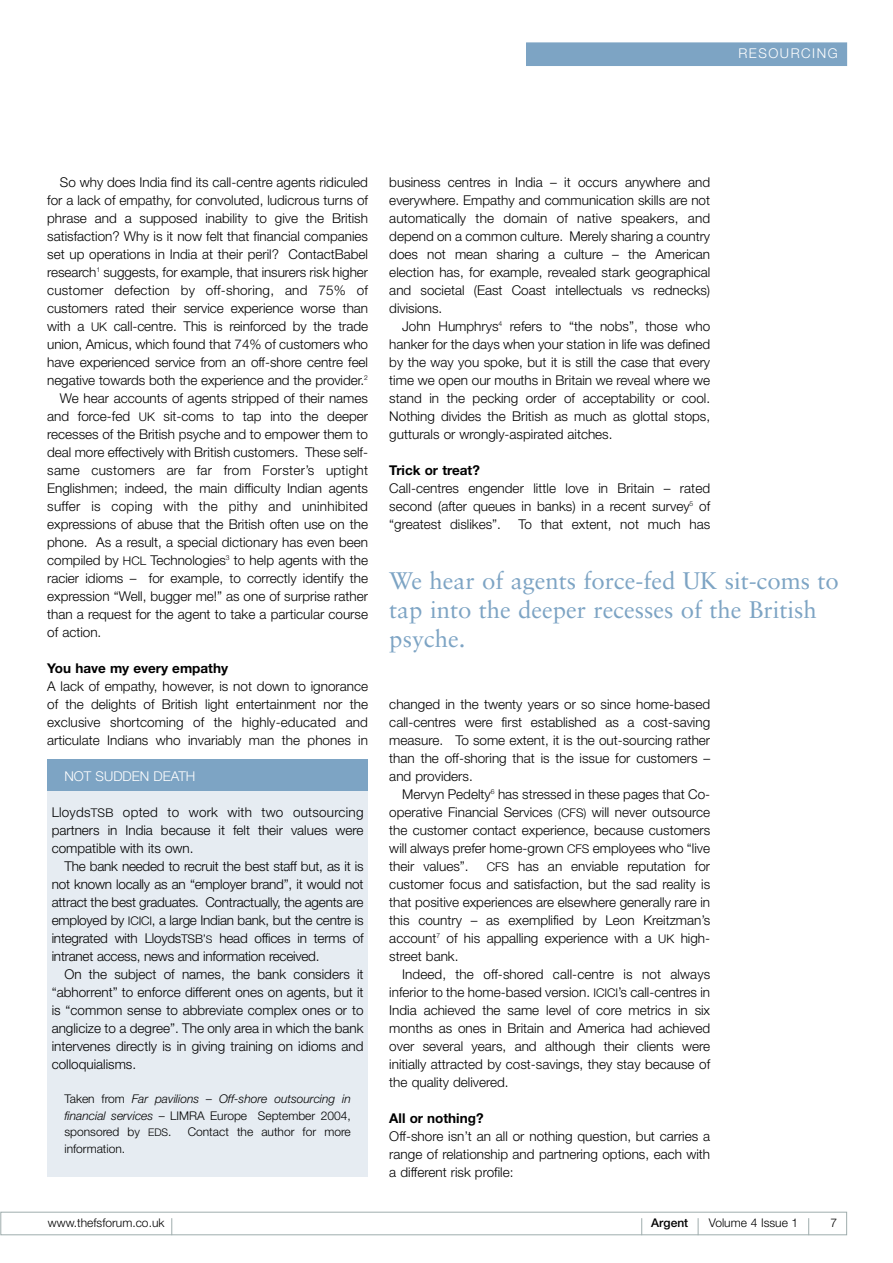
<style>
.page{position:relative;width:893px;height:1263px;background:#fff}
.page>*{position:absolute;margin:0;border:0;box-sizing:border-box;transform-origin:0 0}
.t1{font:24px/28.8px "Sabon";color:#7da4c4}
.t2{font:300 13.5px/18px "Helvetica Neue";color:#000;text-align:justify}
.t3{font:300 13.5px "Helvetica Neue";letter-spacing:.02em;color:#000}
.t4{font:700 13.5px "Helvetica Neue";color:#000}
.t5{font:300 13.5px "Helvetica Neue";color:#fff}
.t6{font:300 13.5px "Helvetica Neue";letter-spacing:.11em;color:#fff}
.t7{font:italic 300 12px/16.5px "Helvetica Neue";color:#000;text-align:justify}
.t8{font:300 12px "Helvetica Neue";color:#000}
.t9{font:500 12px "Helvetica Neue";color:#000}
.s1{font-size:12px}
.s2{font-size:10.5px}
.s3{font-style:normal}
.s4{font-style:normal;font-size:10.5px}
</style>
<div class="page">
<div style="left:526px;top:43px;width:320px;height:23px;background:#7da4c4"></div>
<div style="left:0;top:1212px;width:847px;height:23px;border:1px solid #9fadad"></div>
<svg style="left:171px;top:1218px;width:1px;height:17px"></svg>
<svg style="left:808px;top:1218px;width:1px;height:17px"></svg>
<svg style="left:697px;top:1218px;width:1px;height:17px"></svg>
<svg style="left:641px;top:1218px;width:1px;height:17px"></svg>
<div style="left:47px;top:760px;width:321px;height:417px;background:#e6ecf2"></div>
<div style="left:47px;top:760px;width:321px;height:31px;background:#7da4c4"></div>
<p class="t6" style="left:738px;top:48px;width:101px">RESOURCING</p>
<p class="t2" style="left:60px;top:174px;width:309px">So why does India find its call-centre agents ridiculed</p>
<p class="t2" style="left:47px;top:192px;width:322px">for a lack of empathy, for convoluted, ludicrous turns of</p>
<p class="t2" style="left:47px;top:210px;width:322px">phrase and a supposed inability to give the British</p>
<p class="t2" style="left:47px;top:228px;width:322px">satisfaction? Why is it now felt that financial companies</p>
<p class="t2" style="left:47px;top:246px;width:322px">set up operations in India at their peril? ContactBabel</p>
<p class="t2" style="left:47px;top:264px;width:322px">research<sup>1</sup> suggests, for example, that insurers risk higher</p>
<p class="t2" style="left:47px;top:282px;width:322px">customer defection by off-shoring, and 75% of</p>
<p class="t2" style="left:47px;top:300px;width:322px">customers rated their service experience worse than</p>
<p class="t2" style="left:47px;top:318px;width:322px">with a <span class="s1">UK</span> call-centre. This is reinforced by the trade</p>
<p class="t2" style="left:47px;top:336px;width:322px">union, Amicus, which found that 74% of customers who</p>
<p class="t2" style="left:47px;top:354px;width:322px">have experienced service from an off-shore centre feel</p>
<p class="t2" style="left:47px;top:372px;width:322px">negative towards both the experience and the provider.<sup>2</sup></p>
<p class="t2" style="left:60px;top:390px;width:309px">We hear accounts of agents stripped of their names</p>
<p class="t2" style="left:47px;top:408px;width:322px">and force-fed <span class="s1">UK</span> sit-coms to tap into the deeper</p>
<p class="t2" style="left:47px;top:426px;width:322px">recesses of the British psyche and to empower them to</p>
<p class="t2" style="left:47px;top:444px;width:322px">deal more effectively with British customers. These self-</p>
<p class="t3" style="left:47px;top:465px;width:322px">same customers are far from Forster’s uptight</p>
<p class="t2" style="left:47px;top:480px;width:322px">Englishmen; indeed, the main difficulty Indian agents</p>
<p class="t3" style="left:47px;top:501px;width:322px">suffer is coping with the pithy and uninhibited</p>
<p class="t2" style="left:47px;top:516px;width:322px">expressions of abuse that the British often use on the</p>
<p class="t2" style="left:47px;top:534px;width:322px">phone. As a result, a special dictionary has even been</p>
<p class="t2" style="left:47px;top:552px;width:322px">compiled by <span class="s1">HCL</span> Technologies<sup>3</sup> to help agents with the</p>
<p class="t2" style="left:47px;top:570px;width:322px">racier idioms – for example, to correctly identify the</p>
<p class="t2" style="left:47px;top:588px;width:322px">expression “Well, bugger me!” as one of surprise rather</p>
<p class="t2" style="left:47px;top:606px;width:322px">than a request for the agent to take a particular course</p>
<p class="t2" style="left:47px;top:624px;width:56px">of action.</p>
<p class="t4" style="left:47px;top:663px;width:182px">You have my every empathy</p>
<p class="t2" style="left:47px;top:678px;width:322px">A lack of empathy, however, is not down to ignorance of the delights of British light entertainment nor the exclusive shortcoming of the highly-educated and articulate Indians who invariably man the phones in</p>
<p class="t5" style="left:64px;top:771px;width:132px">NOT SUDDEN DEATH</p>
<p class="t2" style="left:52px;top:804px;width:313px">Lloyds<span class="s1">TSB</span> opted to work with two outsourcing partners in India because it felt their values were compatible with its own.</p>
<p class="t2" style="left:52px;top:858px;width:313px;text-indent:13px">The bank needed to recruit the best staff but, as it is not known locally as an “employer brand”, it would not attract the best graduates. Contractually, the agents are employed by <span class="s1">ICICI</span>, a large Indian bank, but the centre is integrated with Lloyds<span class="s1">TSB’</span><span class="s2">S</span> head offices in terms of intranet access, news and information received.</p>
<p class="t2" style="left:52px;top:966px;width:313px;text-indent:13px">On the subject of names, the bank considers it “abhorrent” to enforce different ones on agents, but it is “common sense to abbreviate complex ones or to anglicize to a degree”. The only area in which the bank intervenes directly is in giving training on idioms and colloquialisms.</p>
<p class="t7" style="left:64px;top:1092px;width:288px"><span class="s3">Taken from</span> Far pavilions – Off-shore outsourcing in financial services <span class="s3">– LIMRA Europe September 2004, sponsored by</span> <span class="s4">EDS</span><span class="s3">.</span></p>
<p class="t8" style="left:188px;top:1127px;width:164px">Contact the author for more</p>
<p class="t8" style="left:64px;top:1144px;width:62px">information.</p>
<p class="t2" style="left:389px;top:174px;width:322px">business centres in India – it occurs anywhere and everywhere. Empathy and communication skills are not automatically the domain of native speakers, and depend on a common culture. Merely sharing a country does not mean sharing a culture – the American election has, for example, revealed stark geographical and societal (East Coast intellectuals vs rednecks) divisions.</p>
<p class="t2" style="left:389px;top:318px;width:322px;text-indent:13px">John Humphrys<sup>4</sup> refers to “the nobs”, those who hanker for the days when your station in life was defined by the way you spoke, but it is still the case that every time we open our mouths in Britain we reveal where we stand in the pecking order of acceptability or cool.<br>Nothing divides the British as much as glottal stops, gutturals or wrongly-aspirated aitches.</p>
<p class="t4" style="left:389px;top:465px;width:92px">Trick or treat?</p>
<p class="t2" style="left:389px;top:480px;width:322px">Call-centres engender little love in Britain – rated second (after queues in banks) in a recent survey<sup>5</sup> of “greatest dislikes”.</p>
<p class="t2" style="left:518px;top:516px;width:193px">To that extent, not much has</p>
<h1 class="t1" style="left:389px;top:569px;width:451px">We hear of agents force-fed UK sit-coms to tap into the deeper recesses of the British psyche.</h1>
<p class="t2" style="left:389px;top:696px;width:322px">changed in the twenty years or so since home-based call-centres were first established as a cost-saving measure. To some extent, it is the out-sourcing rather than the off-shoring that is the issue for customers – and providers.</p>
<p class="t2" style="left:389px;top:786px;width:322px;text-indent:13px">Mervyn Pedelty<sup>6</sup> has stressed in these pages that Co&shy;operative Financial Services <span class="s1">(CFS)</span> will never outsource the customer contact experience, because customers will always prefer home-grown <span class="s1">CFS</span> employees who “live their values”.</p>
<p class="t2" style="left:389px;top:858px;width:322px;text-indent:97px"><span class="s1">CFS</span> has an enviable reputation for customer focus and satisfaction, but the sad reality is that positive experiences are elsewhere generally rare in this country – as exemplified by Leon Kreitzman’s account<sup>7</sup> of his appalling experience with a <span class="s1">UK</span> high&shy;street bank.</p>
<p class="t2" style="left:389px;top:966px;width:322px;text-indent:13px">Indeed, the off-shored call-centre is not always inferior to the home-based version. <span class="s1">ICICI</span>’s call-centres in India achieved the same level of core metrics in six months as ones in Britain and America had achieved over several years, and although their clients were initially attracted by cost-savings, they stay because of the quality delivered.</p>
<p class="t4" style="left:389px;top:1113px;width:96px">All or nothing?</p>
<p class="t2" style="left:389px;top:1128px;width:322px">Off-shore isn’t an all or nothing question, but carries a range of relationship and partnering options, each with a different risk profile:</p>
<p class="t8" style="left:48px;top:1218px;width:118px">www.thefsforum.co.uk</p>
<p class="t9" style="left:651px;top:1218px;width:38px">Argent</p>
<p class="t8" style="left:709px;top:1218px;width:91px">Volume 4 Issue 1</p>
<p class="t8" style="left:830px;top:1218px;width:8px">7</p>
</div>
